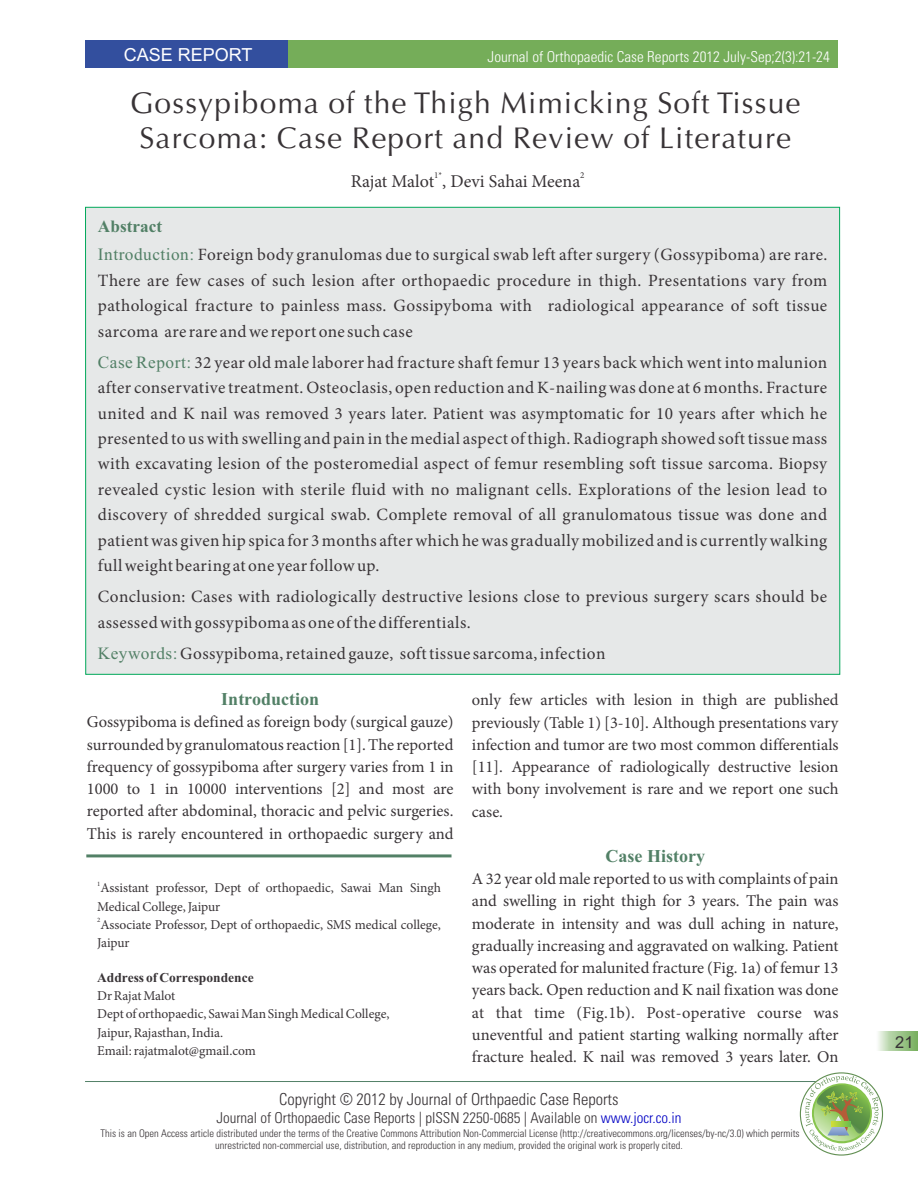
<style>
.page{position:relative;width:918px;height:1188px;background:#fff}
.page>*{position:absolute;margin:0;border:0;box-sizing:border-box;transform-origin:0 0}
.t1{font:30px/35.7px "Optima LT Std";letter-spacing:.04em;color:#383336;text-align:center}
.t2{font:18px "Minion Pro";color:#383336}
.t3{font:700 18px "Times New Roman";color:#528066}
.t4{font:18px "Arial";color:#fff}
.t5{font:17.25px/25.3px "Minion Pro";letter-spacing:.025em;color:#383336;text-align:justify}
.t6{font:700 17.25px "Times New Roman";color:#528066}
.t7{font:16.5px/22.2px "Minion Pro";color:#383336;text-align:justify}
.t8{font:300 condensed 16.5px "Univers LT";color:#383336}
.t9{font:16.5px "Arial";color:#383336}
.t10{font:300 condensed 15px "Univers LT";color:#383336}
.t11{font:300 condensed 15px "Univers LT";color:#fff}
.t12{font:13.5px/18.1px "Minion Pro";color:#383336}
.t13{font:700 13.5px "Times New Roman";color:#383336}
.t14{font:300 condensed 10.5px/12.6px "Univers LT";color:#383336;text-align:center}
.t15{font:9px "Minion Pro";color:#383336}
.t16{font:6.75px "Minion Pro";color:#383336}
.s1{font-family:"Times New Roman";color:#528066}
.s2{color:#0000c4}
</style>
<div class="page">
<div style="left:86px;top:40px;width:203px;height:27px;background:#334f9e"></div>
<div style="left:289px;top:40px;width:549px;height:27px;background:#75ad59"></div>
<div style="left:85px;top:207px;width:755px;height:468px;background:#e6e8e8;border:1px solid #00a859"></div>
<hr style="left:86px;top:854px;width:366px;height:3px;background:#528066">
<hr style="left:85px;top:1081px;width:756px;height:1px;background:#528066">
<svg style="left:878px;top:1032px;width:40px;height:19px"></svg>
<svg style="left:800px;top:1073px;width:82px;height:82px"></svg>
<svg style="left:805px;top:1076px;width:73px;height:75px"></svg>
<p class="t4" style="left:124px;top:48px;width:130px">CASE REPORT</p>
<p class="t11" style="left:488px;top:51px;width:344px">Journal of Orthopaedic Case Reports 2012 July-Sep;2(3):21-24</p>
<h1 class="t1" style="left:130px;top:88px;width:672px">Gossypiboma of the Thigh Mimicking Soft Tissue<br>Sarcoma: Case Report and Review of Literature</h1>
<p class="t15" style="left:434px;top:172px;width:9px">1*</p>
<p class="t15" style="left:580px;top:172px;width:6px">2</p>
<p class="t2" style="left:351px;top:174px;width:231px">Rajat Malot , Devi Sahai Meena</p>
<p class="t6" style="left:98px;top:221px;width:66px">Abstract</p>
<p class="t5" style="left:98px;top:244px;width:731px"><span class="s1">Introduction:</span> Foreign body granulomas due to surgical swab left after surgery (Gossypiboma) are rare.<br>There are few cases of such lesion after orthopaedic procedure in thigh. Presentations vary from pathological fracture to painless mass. Gossipyboma with radiological appearance of soft tissue sarcoma are rare and we report one such case</p>
<p class="t5" style="left:98px;top:351px;width:731px"><span class="s1">Case Report:</span> 32 year old male laborer had fracture shaft femur 13 years back which went into malunion after conservative treatment. Osteoclasis, open reduction and K-nailing was done at 6 months. Fracture united and K nail was removed 3 years later. Patient was asymptomatic for 10 years after which he presented to us with swelling and pain in the medial aspect of thigh. Radiograph showed soft tissue mass with excavating lesion of the posteromedial aspect of femur resembling soft tissue sarcoma. Biopsy revealed cystic lesion with sterile fluid with no malignant cells. Explorations of the lesion lead to discovery of shredded surgical swab. Complete removal of all granulomatous tissue was done and patient was given hip spica for 3 months after which he was gradually mobilized and is currently walking full weight bearing at one year follow up.</p>
<p class="t5" style="left:98px;top:586px;width:731px">Conclusion: Cases with radiologically destructive lesions close to previous surgery scars should be assessed with gossypiboma as one of the differentials.</p>
<p class="t5" style="left:98px;top:642px;width:509px"><span class="s1">Keywords:</span> Gossypiboma, retained gauze, soft tissue sarcoma, infection</p>
<p class="t3" style="left:221px;top:693px;width:99px">Introduction</p>
<p class="t7" style="left:87px;top:712px;width:368px">Gossypiboma is defined as foreign body (surgical gauze) surrounded by granulomatous reaction [1]. The reported frequency of gossypiboma after surgery varies from 1 in 1000 to 1 in 10000 interventions [2] and most are reported after abdominal, thoracic and pelvic surgeries.<br>This is rarely encountered in orthopaedic surgery and</p>
<p class="t16" style="left:97px;top:881px;width:5px">1</p>
<p class="t12" style="left:97px;top:880px;width:345px">Assistant professor, Dept of orthopaedic, Sawai Man Singh<br>Medical College, Jaipur</p>
<p class="t16" style="left:97px;top:917px;width:5px">2</p>
<p class="t12" style="left:97px;top:917px;width:345px">Associate Professor, Dept of orthopaedic, SMS medical college,<br>Jaipur</p>
<p class="t13" style="left:97px;top:973px;width:158px">Address of Correspondence</p>
<p class="t12" style="left:97px;top:988px;width:294px">Dr Rajat Malot<br>Dept of orthopaedic, Sawai Man Singh Medical College,<br>Jaipur, Rajasthan, India.<br>Email: rajatmalot@gmail.com</p>
<p class="t7" style="left:472px;top:690px;width:368px">only few articles with lesion in thigh are published previously (Table 1) [3-10]. Although presentations vary infection and tumor are two most common differentials [11]. Appearance of radiologically destructive lesion with bony involvement is rare and we report one such case.</p>
<p class="t3" style="left:606px;top:850px;width:101px">Case History</p>
<p class="t7" style="left:472px;top:869px;width:368px">A 32 year old male reported to us with complaints of pain and swelling in right thigh for 3 years. The pain was moderate in intensity and was dull aching in nature, gradually increasing and aggravated on walking. Patient was operated for malunited fracture (Fig. 1a) of femur 13 years back. Open reduction and K nail fixation was done at that time (Fig.1b). Post-operative course was uneventful and patient starting walking normally after fracture healed. K nail was removed 3 years later. On</p>
<p class="t8" style="left:279px;top:1093px;width:341px">Copyright © 2012 by Journal of Orthpaedic Case Reports</p>
<p class="t10" style="left:216px;top:1112px;width:467px">Journal of Orthopaedic Case Reports | pISSN 2250-0685 | Available on <span class="s2">www.jocr.co.in</span></p>
<p class="t14" style="left:101px;top:1128px;width:701px">This is an Open Access article distributed under the terms of the Creative Commons Attribution Non-Commercial License (http://creativecommons.org/licenses/by-nc/3.0) which permits unrestricted non-commercial use, distribution, and reproduction in any medium, provided the original work is properly cited.</p>
<p class="t9" style="left:895px;top:1036px;width:20px">21</p>
</div>
